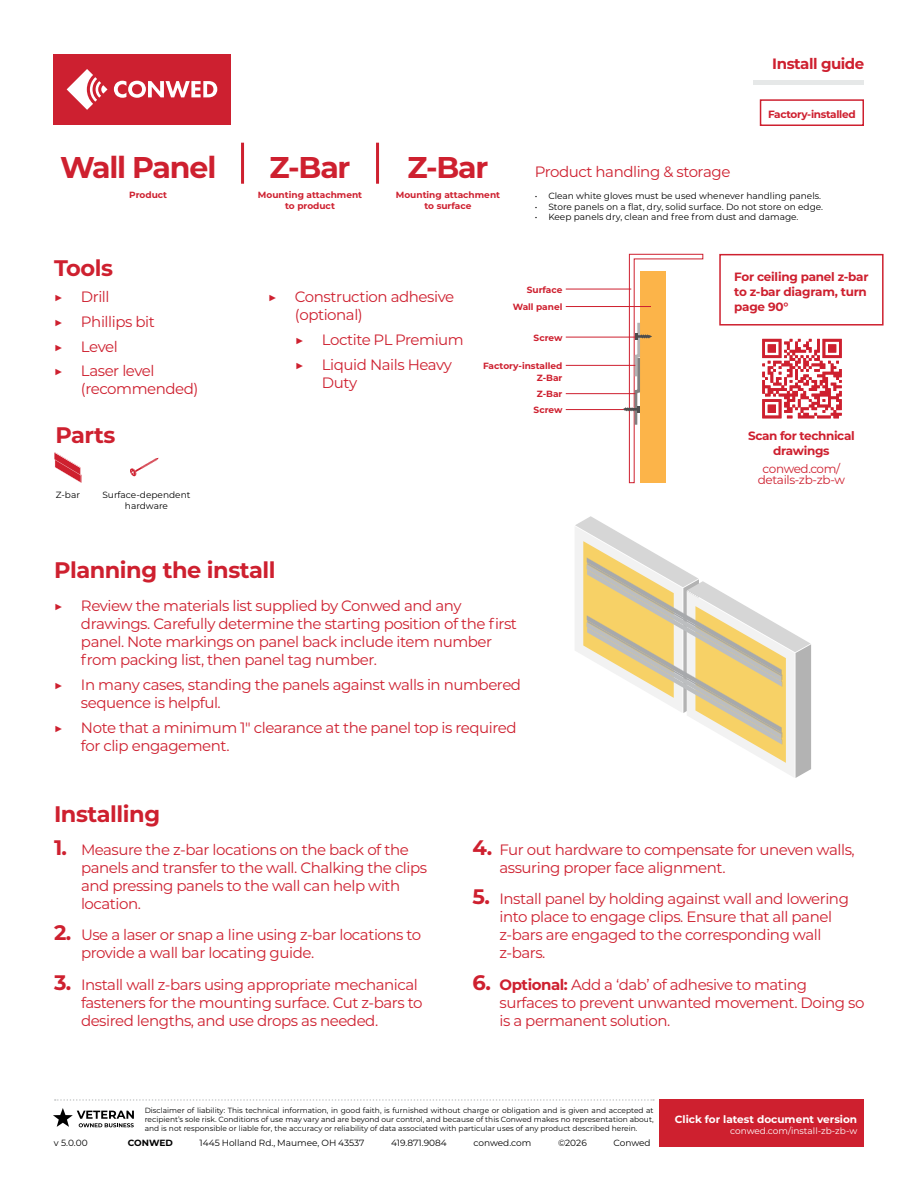
<style>
.page{position:relative;width:918px;height:1188px;background:#fff}
.page>*{position:absolute;margin:0;border:0;box-sizing:border-box;transform-origin:0 0}
.t1{font:700 30px "Montserrat";letter-spacing:-.04em;color:#ce202f}
.t2{font:700 22.5px "Montserrat";letter-spacing:-.02em;color:#ce202f}
.t3{font:15px/18px "Montserrat";letter-spacing:-.03em;color:#ce202f}
.t4{font:700 15px "Montserrat";letter-spacing:-.03em;color:#ce202f}
.t5{font:700 12px/15px "Montserrat";letter-spacing:-.03em;color:#ce202f}
.t6{font:12px/11.4px "Montserrat";letter-spacing:-.03em;color:#ce202f;text-align:center}
.t7{font:700 10.5px "Montserrat";color:#fff}
.t8{font:700 10.5px "Montserrat";letter-spacing:-.03em;color:#ce202f}
.t9{font:9px/10.8px "Montserrat";color:#000;text-align:center}
.t10{font:700 9px/10.8px "Montserrat";color:#ce202f;text-align:center}
.t11{font:9px "Montserrat";color:#fff}
.t12{font:700 9px "Montserrat";letter-spacing:-.005em;color:#000}
.t13{font:7.5px/9px "Montserrat";color:#000;text-align:justify}
.s1{font-weight:700;font-size:21px}
.s2{font-weight:700}
</style>
<div class="page">
<svg style="left:622px;top:254px;width:81px;height:229px"></svg>
<hr style="left:241px;top:143px;width:3px;height:41px;background:#ce202f">
<hr style="left:376px;top:143px;width:3px;height:41px;background:#ce202f">
<div style="left:753px;top:80px;width:111px;height:5px;background:#e6e8e8"></div>
<div style="left:53px;top:54px;width:178px;height:71px;background:#cd2030"></div>
<svg style="left:67px;top:69px;width:41px;height:41px"></svg>
<svg style="left:114px;top:81px;width:103px;height:17px"></svg>
<div style="left:660px;top:1099px;width:204px;height:47px;background:#ce202f"></div>
<svg style="left:55px;top:1099px;width:599px;height:2px"></svg>
<svg style="left:53px;top:1108px;width:81px;height:19px"></svg>
<svg style="left:54px;top:452px;width:28px;height:31px"></svg>
<svg style="left:130px;top:458px;width:29px;height:19px"></svg>
<hr style="left:566px;top:289px;width:65px;height:1px;background:#ce202f">
<hr style="left:566px;top:306px;width:85px;height:1px;background:#ce202f">
<hr style="left:566px;top:337px;width:69px;height:1px;background:#ce202f">
<hr style="left:566px;top:365px;width:69px;height:1px;background:#ce202f">
<hr style="left:566px;top:393px;width:69px;height:1px;background:#ce202f">
<hr style="left:566px;top:409px;width:58px;height:1px;background:#ce202f">
<svg style="left:575px;top:516px;width:236px;height:262px"></svg>
<div style="left:719px;top:254px;width:165px;height:72px;border:2px solid #ce202f"></div>
<div style="left:760px;top:99px;width:104px;height:27px;border:2px solid #ce202f"></div>
<svg style="left:762px;top:338px;width:80px;height:81px"></svg>
<svg style="left:762px;top:413px;width:80px;height:5px"></svg>
<svg style="left:762px;top:339px;width:80px;height:74px"></svg>
<p class="t4" style="left:772px;top:53px;width:94px">Install guide</p>
<p class="t8" style="left:768px;top:106px;width:89px">Factory-installed</p>
<h1 class="t1" style="left:60px;top:145px;width:158px">Wall Panel</h1>
<h1 class="t1" style="left:269px;top:145px;width:83px">Z-Bar</h1>
<h1 class="t1" style="left:407px;top:145px;width:83px">Z-Bar</h1>
<p class="t10" style="left:129px;top:189px;width:39px">Product</p>
<p class="t10" style="left:258px;top:189px;width:106px">Mounting attachment to product</p>
<p class="t10" style="left:396px;top:189px;width:106px">Mounting attachment to surface</p>
<p class="t9" style="left:535px;top:190px;width:288px">• Clean white gloves must be used whenever handling panels.</p>
<p class="t3" style="left:535px;top:162px;width:197px">Product handling &amp; storage</p>
<p class="t9" style="left:535px;top:201px;width:290px">• Store panels on a flat, dry, solid surface. Do not store on edge.</p>
<p class="t9" style="left:535px;top:211px;width:265px">• Keep panels dry, clean and free from dust and damage.</p>
<h2 class="t2" style="left:54px;top:252px;width:61px">Tools</h2>
<p class="t3" style="left:54px;top:284px;width:102px;line-height:24.8px">▶ Drill<br>▶ Phillips bit ▶ Level<br>▶ Laser level</p>
<p class="t3" style="left:81px;top:379px;width:119px">(recommended)</p>
<h2 class="t2" style="left:55px;top:419px;width:61px">Parts</h2>
<p class="t9" style="left:56px;top:489px;width:26px">Z-bar</p>
<p class="t9" style="left:102px;top:489px;width:90px">Surface-dependent hardware</p>
<p class="t3" style="left:295px;top:287px;width:161px;text-indent:-27px">▶ Construction adhesive (optional)</p>
<p class="t3" style="left:295px;top:327px;width:170px;line-height:24.8px">▶ Loctite PL Premium ▶ Liquid Nails Heavy</p>
<p class="t3" style="left:322px;top:373px;width:37px">Duty</p>
<h2 class="t2" style="left:54px;top:554px;width:223px">Planning the install</h2>
<p class="t10" style="left:513px;top:280px;width:51px;line-height:17.5px;text-align:right">Surface<br>Wall panel</p>
<p class="t10" style="left:534px;top:332px;width:30px">Screw</p>
<p class="t10" style="left:483px;top:359px;width:81px;line-height:12px;text-align:right">Factory-installed<br>Z-Bar</p>
<p class="t10" style="left:534px;top:386px;width:30px;line-height:15.9px">Z-Bar<br>Screw</p>
<p class="t3" style="left:81px;top:596px;width:438px;text-indent:-27px">▶ Review the materials list supplied by Conwed and any drawings. Carefully determine the starting position of the first panel. Note markings on panel back include item number from packing list, then panel tag number.</p>
<p class="t3" style="left:81px;top:675px;width:442px;text-indent:-27px">▶ In many cases, standing the panels against walls in numbered sequence is helpful.</p>
<p class="t3" style="left:81px;top:718px;width:437px;text-indent:-27px">▶ Note that a minimum 1" clearance at the panel top is required for clip engagement.</p>
<h2 class="t2" style="left:54px;top:797px;width:108px">Installing</h2>
<p class="t5" style="left:734px;top:268px;width:136px">For ceiling panel z-bar to z-bar diagram, turn page 90°</p>
<p class="t5" style="left:748px;top:427px;width:108px;text-align:center">Scan for technical drawings</p>
<p class="t6" style="left:758px;top:463px;width:89px">conwed.com/ details-zb-zb-w</p>
<p class="t3" style="left:81px;top:840px;width:348px;text-indent:-27px"><span class="s1">1.</span> Measure the z-bar locations on the back of the panels and transfer to the wall. Chalking the clips and pressing panels to the wall can help with location.</p>
<p class="t3" style="left:81px;top:925px;width:342px;text-indent:-27px"><span class="s1">2.</span> Use a laser or snap a line using z-bar locations to provide a wall bar locating guide.</p>
<p class="t3" style="left:81px;top:975px;width:343px;text-indent:-27px"><span class="s1">3.</span> Install wall z-bars using appropriate mechanical fasteners for the mounting surface. Cut z-bars to desired lengths, and use drops as needed.</p>
<p class="t3" style="left:499px;top:840px;width:357px;text-indent:-27px"><span class="s1">4.</span> Fur out hardware to compensate for uneven walls, assuring proper face alignment.</p>
<p class="t3" style="left:499px;top:889px;width:351px;text-indent:-27px"><span class="s1">5.</span> Install panel by holding against wall and lowering into place to engage clips. Ensure that all panel z-bars are engaged to the corresponding wall z-bars.</p>
<p class="t3" style="left:499px;top:975px;width:366px;text-indent:-27px"><span class="s1">6.</span> <span class="s2">Optional:</span> Add a ‘dab’ of adhesive to mating surfaces to prevent unwanted movement. Doing so is a permanent solution.</p>
<p class="t13" style="left:145px;top:1106px;width:511px">Disclaimer of liability: This technical information, in good faith, is furnished without charge or obligation and is given and accepted at recipient’s sole risk. Conditions of use may vary and are beyond our control, and because of this Conwed makes no representation about, and is not responsible or liable for, the accuracy or reliability of data associated with particular uses of any product described herein.</p>
<p class="t9" style="left:54px;top:1137px;width:35px">v 5.0.00</p>
<p class="t12" style="left:128px;top:1137px;width:47px">CONWED</p>
<p class="t9" style="left:200px;top:1137px;width:166px">1445 Holland Rd., Maumee, OH 43537</p>
<p class="t9" style="left:391px;top:1137px;width:57px">419.871.9084</p>
<p class="t9" style="left:473px;top:1137px;width:59px">conwed.com</p>
<p class="t9" style="left:558px;top:1137px;width:30px">©2026</p>
<p class="t9" style="left:613px;top:1137px;width:39px">Conwed</p>
<p class="t7" style="left:675px;top:1112px;width:184px">Click for latest document version</p>
<p class="t11" style="left:730px;top:1124px;width:129px">conwed.com/install-zb-zb-w</p>
</div>
